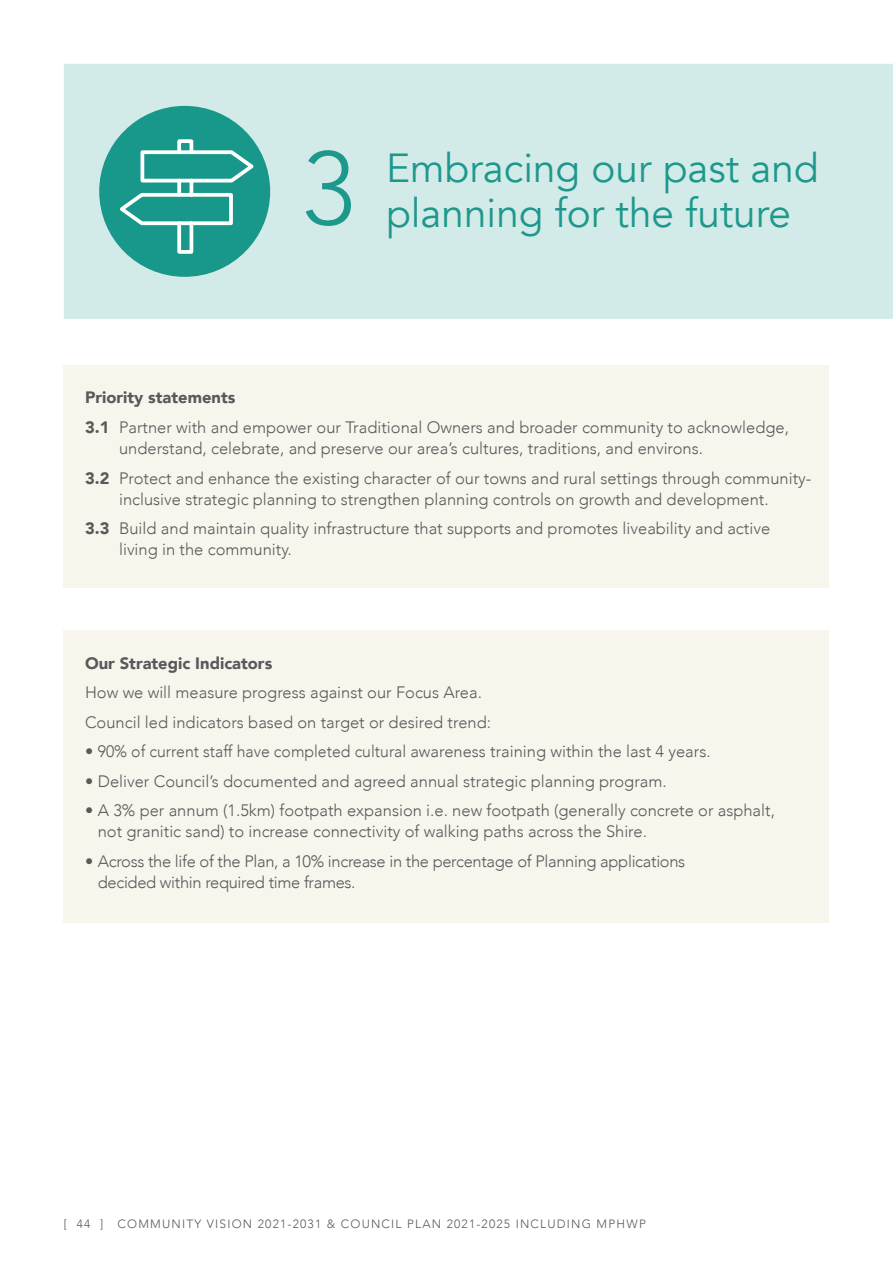
<style>
.page{position:relative;width:893px;height:1263px;background:#fff}
.page>*{position:absolute;margin:0;border:0;box-sizing:border-box;transform-origin:0 0}
.t1{font:300 103.5px "Avenir";color:#1d988c}
.t2{font:40.5px "Avenir";color:#1d988c}
.t3{font:300 16.5px/29.5px "Avenir";color:#58595b}
.t4{font:300 16.5px/21px "Avenir";letter-spacing:-.02em;color:#58595b}
.t5{font:900 16.5px "Avenir";color:#58595b}
.t6{font:300 12px "Avenir";letter-spacing:.1em;color:#58595b}
.s1{font-weight:900}
</style>
<div class="page">
<svg style="left:64px;top:64px;width:829px;height:302px;fill:#d2eae8"></svg>
<div style="left:99px;top:106px;width:171px;height:171px;background:#18988b;border-radius:50%"></div>
<div style="left:140px;top:150px;width:53px;height:32px;border:4px solid #fff"></div>
<svg style="left:188px;top:148px;width:66px;height:36px"></svg>
<svg style="left:120px;top:191px;width:75px;height:36px"></svg>
<div style="left:190px;top:193px;width:43px;height:32px;border:4px solid #fff"></div>
<svg style="left:177px;top:181px;width:4px;height:14px"></svg>
<div style="left:177px;top:221px;width:16px;height:33px;border:4px solid #fff"></div>
<hr style="left:190px;top:181px;width:3px;height:14px;background:#fff">
<div style="left:177px;top:139px;width:16px;height:15px;border:4px solid #fff"></div>
<div style="left:64px;top:366px;width:765px;height:222px;background:#f8f5ec"></div>
<div style="left:64px;top:631px;width:765px;height:292px;background:#f8f5ec"></div>
<h1 class="t1" style="left:301px;top:128px;width:55px">3</h1>
<h2 class="t2" style="left:386px;top:144px;width:434px">Embracing our past and</h2>
<h2 class="t2" style="left:386px;top:189px;width:406px">planning for the future</h2>
<p class="t3" style="left:85px;top:383px;width:705px"><span class="s1">Priority statements<br>3.1</span> Partner with and empower our Traditional Owners and broader community to acknowledge,</p>
<p class="t3" style="left:85px;top:434px;width:728px;text-indent:34px">understand, celebrate, and preserve our area’s cultures, traditions, and environs.<br><span class="s1">3.2</span> Protect and enhance the existing character of our towns and rural settings through community-</p>
<p class="t3" style="left:85px;top:484px;width:687px;text-align:right">inclusive strategic planning to strengthen planning controls on growth and development.<br><span class="s1">3.3</span> Build and maintain quality infrastructure that supports and promotes liveability and active</p>
<p class="t3" style="left:119px;top:535px;width:174px">living in the community.</p>
<p class="t5" style="left:85px;top:649px;width:189px">Our Strategic Indicators</p>
<p class="t3" style="left:85px;top:678px;width:407px">How we will measure progress against our Focus Area.<br>Council led indicators based on target or desired trend:</p>
<p class="t3" style="left:85px;top:737px;width:627px">• 90% of current staff have completed cultural awareness training within the last 4 years.</p>
<p class="t3" style="left:85px;top:766px;width:583px">• Deliver Council’s documented and agreed annual strategic planning program.</p>
<p class="t3" style="left:98px;top:800px;width:679px;line-height:21px;text-indent:-13px">• A 3% per annum (1.5km) footpath expansion i.e. new footpath (generally concrete or asphalt, not granitic sand) to increase connectivity of walking paths across the Shire.</p>
<p class="t4" style="left:98px;top:850px;width:589px;text-indent:-13px">• Across the life of the Plan, a 10% increase in the percentage of Planning applications decided within required time frames.</p>
<p class="t6" style="left:64px;top:1217px;width:584px">[ 44 ] COMMUNITY VISION 2021-2031 &amp; COUNCIL PLAN 2021-2025 INCLUDING MPHWP</p>
</div>
